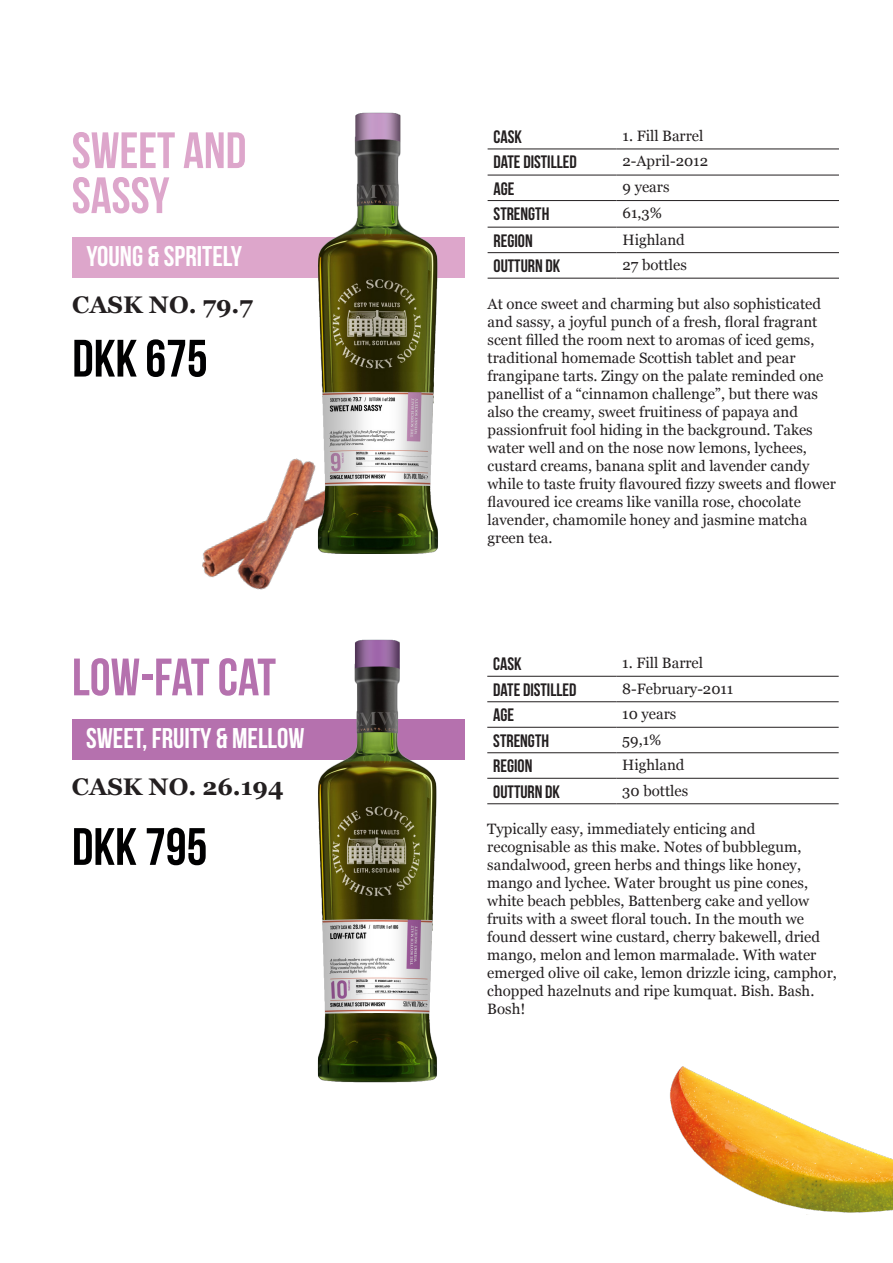
<style>
.page{position:relative;width:893px;height:1263px;background:#fff}
.page>*{position:absolute;margin:0;border:0;box-sizing:border-box;transform-origin:0 0}
.t1{font:700 52.5px "Bebas Neue";color:#000001}
.t2{font:700 52.5px "Bebas Neue";letter-spacing:-.005em;color:#b571ae}
.t3{font:700 51px/45px "Bebas Neue";color:#dda6cb}
.t4{font:700 28.5px "Bebas Neue";color:#fff}
.t5{font:700 24px "Georgia";color:#231f20}
.t6{font:700 18px "Bebas Neue";color:#231f20}
.t7{font:15px/18px "Georgia";color:#231f20}
</style>
<div class="page">
<img style="left:202px;top:458px;width:111px;height:132px">
<div style="left:72px;top:237px;width:393px;height:40px;background:#dda6cb"></div>
<img style="left:313px;top:112px;width:127px;height:442px">
<hr style="left:488px;top:149px;width:129px;height:1px;background:#231f20">
<hr style="left:617px;top:149px;width:222px;height:1px;background:#231f20">
<hr style="left:488px;top:175px;width:129px;height:1px;background:#231f20">
<hr style="left:617px;top:175px;width:222px;height:1px;background:#231f20">
<hr style="left:488px;top:200px;width:129px;height:1px;background:#231f20">
<hr style="left:617px;top:200px;width:222px;height:1px;background:#231f20">
<hr style="left:488px;top:227px;width:129px;height:1px;background:#231f20">
<hr style="left:617px;top:227px;width:222px;height:1px;background:#231f20">
<hr style="left:488px;top:252px;width:129px;height:1px;background:#231f20">
<hr style="left:617px;top:252px;width:222px;height:1px;background:#231f20">
<hr style="left:488px;top:278px;width:129px;height:1px;background:#231f20">
<hr style="left:617px;top:278px;width:222px;height:1px;background:#231f20">
<div style="left:72px;top:719px;width:393px;height:41px;background:#b571ae"></div>
<img style="left:317px;top:639px;width:120px;height:444px">
<hr style="left:487px;top:676px;width:129px;height:1px;background:#231f20">
<hr style="left:616px;top:676px;width:223px;height:1px;background:#231f20">
<hr style="left:487px;top:701px;width:129px;height:1px;background:#231f20">
<hr style="left:616px;top:701px;width:223px;height:1px;background:#231f20">
<hr style="left:487px;top:727px;width:129px;height:1px;background:#231f20">
<hr style="left:616px;top:727px;width:223px;height:1px;background:#231f20">
<hr style="left:487px;top:752px;width:129px;height:1px;background:#231f20">
<hr style="left:616px;top:752px;width:223px;height:1px;background:#231f20">
<hr style="left:487px;top:778px;width:129px;height:1px;background:#231f20">
<hr style="left:616px;top:778px;width:223px;height:1px;background:#231f20">
<hr style="left:487px;top:803px;width:129px;height:1px;background:#231f20">
<hr style="left:616px;top:803px;width:223px;height:1px;background:#231f20">
<img style="left:670px;top:1066px;width:223px;height:149px">
<p class="t3" style="left:72px;top:127px;width:176px">SWEET AND<br>SASSY</p>
<p class="t4" style="left:86px;top:240px;width:157px">YOUNG &amp; SPRITELY</p>
<p class="t5" style="left:72px;top:286px;width:182px">CASK NO. 79.7</p>
<p class="t1" style="left:72px;top:330px;width:137px">DKK 675</p>
<p class="t2" style="left:72px;top:648px;width:206px">LOW-FAT CAT</p>
<p class="t4" style="left:86px;top:723px;width:220px">SWEET, FRUITY &amp; MELLOW</p>
<p class="t5" style="left:72px;top:768px;width:213px">CASK NO. 26.194</p>
<p class="t1" style="left:72px;top:818px;width:137px">DKK 795</p>
<p class="t6" style="left:494px;top:127px;width:30px">CASK</p>
<p class="t7" style="left:623px;top:126px;width:82px">1. Fill Barrel</p>
<p class="t6" style="left:494px;top:152px;width:85px">DATE DISTILLED</p>
<p class="t7" style="left:623px;top:151px;width:87px">2-April-2012</p>
<p class="t6" style="left:494px;top:178px;width:22px">AGE</p>
<p class="t7" style="left:623px;top:178px;width:48px">9 years</p>
<p class="t6" style="left:494px;top:204px;width:57px">STRENGTH</p>
<p class="t7" style="left:623px;top:203px;width:41px">61,3%</p>
<p class="t6" style="left:494px;top:231px;width:41px">REGION</p>
<p class="t7" style="left:623px;top:230px;width:64px">Highland</p>
<p class="t6" style="left:494px;top:256px;width:68px">OUTTURN DK</p>
<p class="t7" style="left:623px;top:255px;width:66px">27 bottles</p>
<p class="t7" style="left:488px;top:294px;width:350px">At once sweet and charming but also sophisticated and sassy, a joyful punch of a fresh, floral fragrant scent filled the room next to aromas of iced gems, traditional homemade Scottish tablet and pear frangipane tarts. Zingy on the palate reminded one panellist of a “cinnamon challenge”, but there was also the creamy, sweet fruitiness of papaya and passionfruit fool hiding in the background. Takes water well and on the nose now lemons, lychees, custard creams, banana split and lavender candy while to taste fruity flavoured fizzy sweets and flower flavoured ice creams like vanilla rose, chocolate lavender, chamomile honey and jasmine matcha green tea.</p>
<p class="t6" style="left:493px;top:654px;width:30px">CASK</p>
<p class="t7" style="left:622px;top:653px;width:82px">1. Fill Barrel</p>
<p class="t6" style="left:493px;top:680px;width:85px">DATE DISTILLED</p>
<p class="t7" style="left:622px;top:679px;width:113px">8-February-2011</p>
<p class="t6" style="left:493px;top:705px;width:22px">AGE</p>
<p class="t7" style="left:622px;top:704px;width:56px">10 years</p>
<p class="t6" style="left:493px;top:731px;width:57px">STRENGTH</p>
<p class="t7" style="left:622px;top:730px;width:41px">59,1%</p>
<p class="t6" style="left:493px;top:756px;width:41px">REGION</p>
<p class="t7" style="left:622px;top:755px;width:64px">Highland</p>
<p class="t6" style="left:493px;top:782px;width:68px">OUTTURN DK</p>
<p class="t7" style="left:622px;top:781px;width:67px">30 bottles</p>
<p class="t7" style="left:487px;top:819px;width:351px">Typically easy, immediately enticing and recognisable as this make. Notes of bubblegum, sandalwood, green herbs and things like honey, mango and lychee. Water brought us pine cones, white beach pebbles, Battenberg cake and yellow fruits with a sweet floral touch. In the mouth we found dessert wine custard, cherry bakewell, dried mango, melon and lemon marmalade. With water emerged olive oil cake, lemon drizzle icing, camphor, chopped hazelnuts and ripe kumquat. Bish. Bash.<br>Bosh!</p>
</div>
